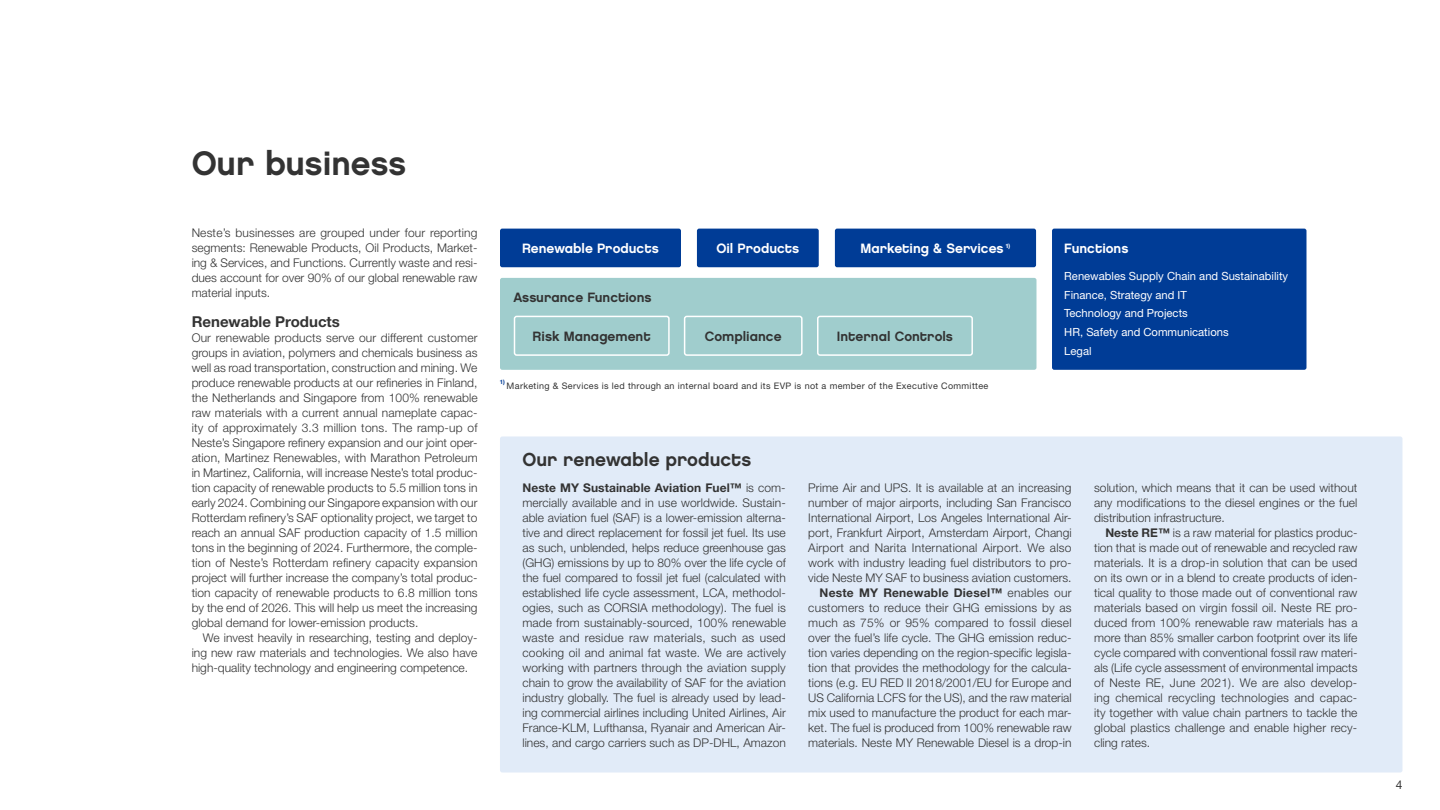
<style>
.page{position:relative;width:1440px;height:810px;background:#fff}
.page>*{position:absolute;margin:0;border:0;box-sizing:border-box;transform-origin:0 0}
.t1{font:33.75px "Chalet New York Nineteen Eighty";color:#333}
.t2{font:18.75px "Chalet New York Nineteen Eighty";color:#333}
.t3{font:700 15px "Helvetica Neue LT Std";color:#333}
.t4{font:13.5px "Chalet New York Nineteen Eighty";color:#333}
.t5{font:13.5px "Chalet New York Nineteen Eighty";color:#fff}
.t6{font:300 12px/15px "Helvetica Neue LT Std";color:#333;text-align:justify}
.t7{font:12px "Helvetica Neue LT Std";color:#333}
.t8{font:11.25px/18.8px "Helvetica Neue LT Std";color:#fff}
.t9{font:9px "Helvetica Neue LT Std";letter-spacing:.04em;color:#333}
.t10{font:700 6px "Helvetica Neue LT Std";color:#fff}
.t11{font:700 6px "Helvetica Neue LT Std";color:#003c96}
.s1{font-weight:700}
</style>
<div class="page">
<div style="left:500px;top:436px;width:902px;height:336px;background:#e1ebf8;border-radius:2px"></div>
<div style="left:500px;top:278px;width:536px;height:92px;background:#a0cdcd;border-radius:2px"></div>
<div style="left:514px;top:316px;width:156px;height:40px;border:2px solid #fff;border-radius:2px"></div>
<div style="left:684px;top:316px;width:119px;height:40px;border:2px solid #fff;border-radius:2px"></div>
<div style="left:817px;top:316px;width:156px;height:40px;border:2px solid #fff;border-radius:2px"></div>
<div style="left:500px;top:229px;width:181px;height:38px;background:#003c96;border-radius:2px"></div>
<div style="left:697px;top:229px;width:122px;height:38px;background:#003c96;border-radius:2px"></div>
<div style="left:835px;top:229px;width:201px;height:38px;background:#003c96;border-radius:2px"></div>
<div style="left:1052px;top:229px;width:254px;height:141px;background:#003c96;border-radius:2px"></div>
<h1 class="t1" style="left:192px;top:142px;width:216px">Our business</h1>
<p class="t6" style="left:192px;top:225px;width:287px">Neste’s businesses are grouped under four reporting segments: Renewable Products, Oil Products, Market&shy;ing &amp; Services, and Functions. Currently waste and resi&shy;dues account for over 90% of our global renewable raw material inputs.</p>
<p class="t3" style="left:192px;top:312px;width:150px">Renewable Products</p>
<p class="t6" style="left:192px;top:330px;width:288px">Our renewable products serve our different customer groups in aviation, polymers and chemicals business as well as road transportation, construction and mining. We produce renewable products at our refineries in Finland, the Netherlands and Singapore from 100% renewable raw materials with a current annual nameplate capac&shy;ity of approximately 3.3 million tons. The ramp-up of Neste’s Singapore refinery expansion and our joint oper&shy;ation, Martinez Renewables, with Marathon Petroleum in Martinez, California, will increase Neste’s total produc&shy;tion capacity of renewable products to 5.5 million tons in early 2024. Combining our Singapore expansion with our Rotterdam refinery’s SAF optionality project, we target to reach an annual SAF production capacity of 1.5 million tons in the beginning of 2024. Furthermore, the comple&shy;tion of Neste’s Rotterdam refinery capacity expansion project will further increase the company’s total produc&shy;tion capacity of renewable products to 6.8 million tons by the end of 2026. This will help us meet the increasing global demand for lower-emission products.</p>
<p class="t6" style="left:192px;top:630px;width:287px;text-indent:11px">We invest heavily in researching, testing and deploy&shy;ing new raw materials and technologies. We also have high-quality technology and engineering competence.</p>
<p class="t5" style="left:522px;top:240px;width:138px">Renewable Products</p>
<p class="t5" style="left:716px;top:240px;width:84px">Oil Products</p>
<p class="t5" style="left:861px;top:240px;width:145px">Marketing &amp; Services</p>
<p class="t10" style="left:1005px;top:243px;width:6px">1)</p>
<p class="t5" style="left:1064px;top:240px;width:66px">Functions</p>
<p class="t8" style="left:1064px;top:266px;width:225px">Renewables Supply Chain and Sustainability<br>Finance, Strategy and IT<br>Technology and Projects<br>HR, Safety and Communications<br>Legal</p>
<p class="t4" style="left:513px;top:289px;width:140px">Assurance Functions</p>
<p class="t4" style="left:533px;top:328px;width:120px">Risk Management</p>
<p class="t4" style="left:705px;top:328px;width:78px">Compliance</p>
<p class="t4" style="left:837px;top:328px;width:118px">Internal Controls</p>
<p class="t11" style="left:500px;top:379px;width:6px">1)</p>
<p class="t9" style="left:507px;top:380px;width:483px">Marketing &amp; Services is led through an internal board and its EVP is not a member of the Executive Committee</p>
<h2 class="t2" style="left:522px;top:448px;width:230px">Our renewable products</h2>
<p class="t6" style="left:523px;top:480px;width:265px"><span class="s1">Neste MY Sustainable Aviation Fuel™</span> is com&shy;mercially available and in use worldwide. Sustain&shy;able aviation fuel (SAF) is a lower-emission alterna&shy;tive and direct replacement for fossil jet fuel. Its use as such, unblended, helps reduce greenhouse gas (GHG) emissions by up to 80% over the life cycle of the fuel compared to fossil jet fuel (calculated with established life cycle assessment, LCA, methodol&shy;ogies, such as CORSIA methodology). The fuel is made from sustainably-sourced, 100% renewable waste and residue raw materials, such as used cooking oil and animal fat waste. We are actively working with partners through the aviation supply chain to grow the availability of SAF for the aviation industry globally. The fuel is already used by lead&shy;ing commercial airlines including United Airlines, Air France-KLM, Lufthansa, Ryanair and American Air&shy;lines, and cargo carriers such as DP-DHL, Amazon</p>
<p class="t6" style="left:808px;top:480px;width:265px;text-align:right">Prime Air and UPS. It is available at an increasing number of major airports, including San Francisco International Airport, Los Angeles International Air&shy;port, Frankfurt Airport, Amsterdam Airport, Changi Airport and Narita International Airport. We also work with industry leading fuel distributors to pro&shy;vide Neste MY SAF to business aviation customers.<br><span class="s1">Neste MY Renewable Diesel™</span> enables our customers to reduce their GHG emissions by as much as 75% or 95% compared to fossil diesel over the fuel’s life cycle. The GHG emission reduc&shy;tion varies depending on the region-specific legisla&shy;tion that provides the methodology for the calcula&shy;tions (e.g. EU RED II 2018/2001/EU for Europe and US California LCFS for the US), and the raw material mix used to manufacture the product for each mar&shy;ket. The fuel is produced from 100% renewable raw materials. Neste MY Renewable Diesel is a drop-in</p>
<p class="t6" style="left:1094px;top:480px;width:265px">solution, which means that it can be used without any modifications to the diesel engines or the fuel distribution infrastructure.</p>
<p class="t6" style="left:1094px;top:525px;width:265px;text-indent:11px"><span class="s1">Neste RE™</span> is a raw material for plastics produc&shy;tion that is made out of renewable and recycled raw materials. It is a drop-in solution that can be used on its own or in a blend to create products of iden&shy;tical quality to those made out of conventional raw materials based on virgin fossil oil. Neste RE pro&shy;duced from 100% renewable raw materials has a more than 85% smaller carbon footprint over its life cycle compared with conventional fossil raw materi&shy;als (Life cycle assessment of environmental impacts of Neste RE, June 2021). We are also develop&shy;ing chemical recycling technologies and capac&shy;ity together with value chain partners to tackle the global plastics challenge and enable higher recy&shy;cling rates.</p>
<p class="t7" style="left:1396px;top:778px;width:8px">4</p>
</div>
